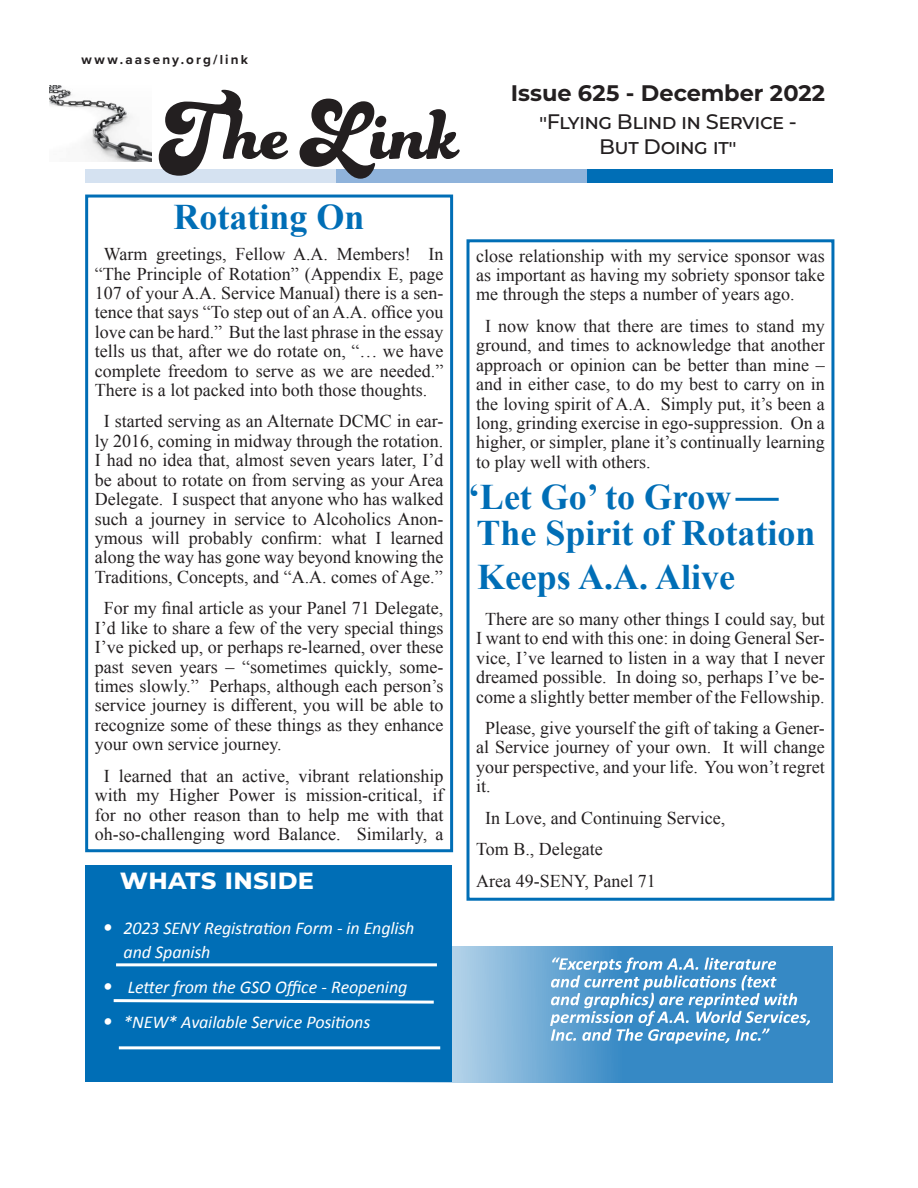
<style>
.page{position:relative;width:918px;height:1188px;background:#fff}
.page>*{position:absolute;margin:0;border:0;box-sizing:border-box;transform-origin:0 0}
.t1{font:85.5px "Funkydori";letter-spacing:.01em;color:#231f20}
.t2{font:700 36px/36px "Times New Roman";color:#006eb6}
.t3{font:700 28.5px "Montserrat";letter-spacing:-.005em;color:#fff}
.t4{font:700 22.5px "Montserrat";letter-spacing:.005em;color:#231f20}
.t5{font:500 21px "Montserrat";letter-spacing:-.03em;color:#231f20}
.t6{font:18px/19.4px "Times New Roman";color:#231f20;text-align:justify}
.t7{font:italic 18px/24px "Calibri";letter-spacing:-.005em;color:#fff}
.t8{font:700 13.5px "Proxima Nova";letter-spacing:.16em;color:#231f20}
.s1{font-size:21px}
</style>
<div class="page">
<svg style="left:369px;top:946px;width:464px;height:137px;background:#62a3d1"></svg>
<svg style="left:550px;top:957px;width:260px;height:87px;background:#69a7d3"></svg>
<img style="left:49px;top:85px;width:102px;height:77px">
<div style="left:582px;top:169px;width:250px;height:13px;background:#006eb6"></div>
<div style="left:86px;top:865px;width:366px;height:217px;background:#006eb6"></div>
<hr style="left:116px;top:963px;width:321px;height:3px;background:#fff">
<svg style="left:113px;top:999px;width:321px;height:5px"></svg>
<div style="left:85px;top:169px;width:251px;height:13px;background:#d5e2f1"></div>
<div style="left:336px;top:169px;width:251px;height:13px;background:#8fb3db"></div>
<hr style="left:119px;top:1046px;width:321px;height:3px;background:#fff">
<div style="left:85px;top:195px;width:368px;height:657px;border:3px solid #006eb6"></div>
<div style="left:466px;top:239px;width:368px;height:662px;border:3px solid #006eb6"></div>
<hr style="left:735px;top:498px;width:44px;height:3px;background:#006eb6">
<p class="t8" style="left:82px;top:50px;width:168px">www.aaseny.org/link</p>
<h1 class="t1" style="left:159px;top:79px;width:301px">T he Link</h1>
<h2 class="t2" style="left:174px;top:198px;width:193px">Rotating On</h2>
<p class="t6" style="left:95px;top:244px;width:350px;text-indent:9px">Warm greetings, Fellow A.A. Members! In “The Principle of Rotation” (Appendix E, page 107 of your A.A. Service Manual) there is a sen&shy;tence that says “To step out of an A.A. office you love can be hard.” But the last phrase in the essay tells us that, after we do rotate on, “… we have complete freedom to serve as we are needed.” There is a lot packed into both those thoughts.</p>
<p class="t6" style="left:95px;top:411px;width:350px;text-align:center">I started serving as an Alternate DCMC in ear&shy;ly 2016, coming in midway through the rotation.<br>I had no idea that, almost seven years later, I’d be about to rotate on from serving as your Area Delegate. I suspect that anyone who has walked such a journey in service to Alcoholics Anon&shy;ymous will probably confirm: what I learned along the way has gone way beyond knowing the Traditions, Concepts, and “A.A. comes of Age.”</p>
<p class="t6" style="left:95px;top:598px;width:350px;text-indent:9px">For my final article as your Panel 71 Delegate, I’d like to share a few of the very special things I’ve picked up, or perhaps re-learned, over these past seven years – “sometimes quickly, some&shy;times slowly.” Perhaps, although each person’s service journey is different, you will be able to recognize some of these things as they enhance your own service journey.</p>
<p class="t6" style="left:95px;top:766px;width:350px;text-align:center">I learned that an active, vibrant relationship with my Higher Power is mission-critical, if for no other reason than to help me with that oh-so-challenging word Balance. Similarly, a</p>
<h3 class="t3" style="left:120px;top:858px;width:196px">whats inside</h3>
<p class="t7" style="left:124px;top:915px;width:292px;text-indent:-21px"><span class="s1">•</span> 2023 SENY Registration Form - in English and Spanish</p>
<p class="t7" style="left:102px;top:974px;width:307px"><span class="s1">•</span> Letter from the GSO Office - Reopening</p>
<p class="t7" style="left:102px;top:1010px;width:270px"><span class="s1">•</span> *NEW* Available Service Positions</p>
<p class="t4" style="left:511px;top:77px;width:316px">Issue 625 - December 2022</p>
<p class="t5" style="left:539px;top:107px;width:259px">"Flying Blind in Service -</p>
<p class="t5" style="left:599px;top:132px;width:139px">But Doing it"</p>
<p class="t6" style="left:476px;top:246px;width:350px">close relationship with my service sponsor was as important as having my sobriety sponsor take me through the steps a number of years ago.</p>
<p class="t6" style="left:476px;top:316px;width:350px;text-indent:9px">I now know that there are times to stand my ground, and times to acknowledge that another approach or opinion can be better than mine – and in either case, to do my best to carry on in the loving spirit of A.A. Simply put, it’s been a long, grinding exercise in ego-suppression. On a higher, or simpler, plane it’s continually learning to play well with others.</p>
<h2 class="t2" style="left:468px;top:478px;width:349px">‘Let Go’ to Grow<br>The Spirit of Rotation</h2>
<h2 class="t2" style="left:477px;top:558px;width:260px">Keeps A.A. Alive</h2>
<p class="t6" style="left:476px;top:609px;width:350px;text-align:center">There are so many other things I could say, but I want to end with this one: in doing General Ser&shy;vice, I’ve learned to listen in a way that I never dreamed possible. In doing so, perhaps I’ve be&shy;come a slightly better member of the Fellowship.</p>
<p class="t6" style="left:476px;top:718px;width:350px;text-indent:9px">Please, give yourself the gift of taking a Gener&shy;al Service journey of your own. It will change your perspective, and your life. You won’t regret it.</p>
<p class="t6" style="left:476px;top:802px;width:250px;line-height:31.5px;text-align:left;text-indent:9px">In Love, and Continuing Service,<br>Tom B., Delegate<br>Area 49-SENY, Panel 71</p>
</div>
